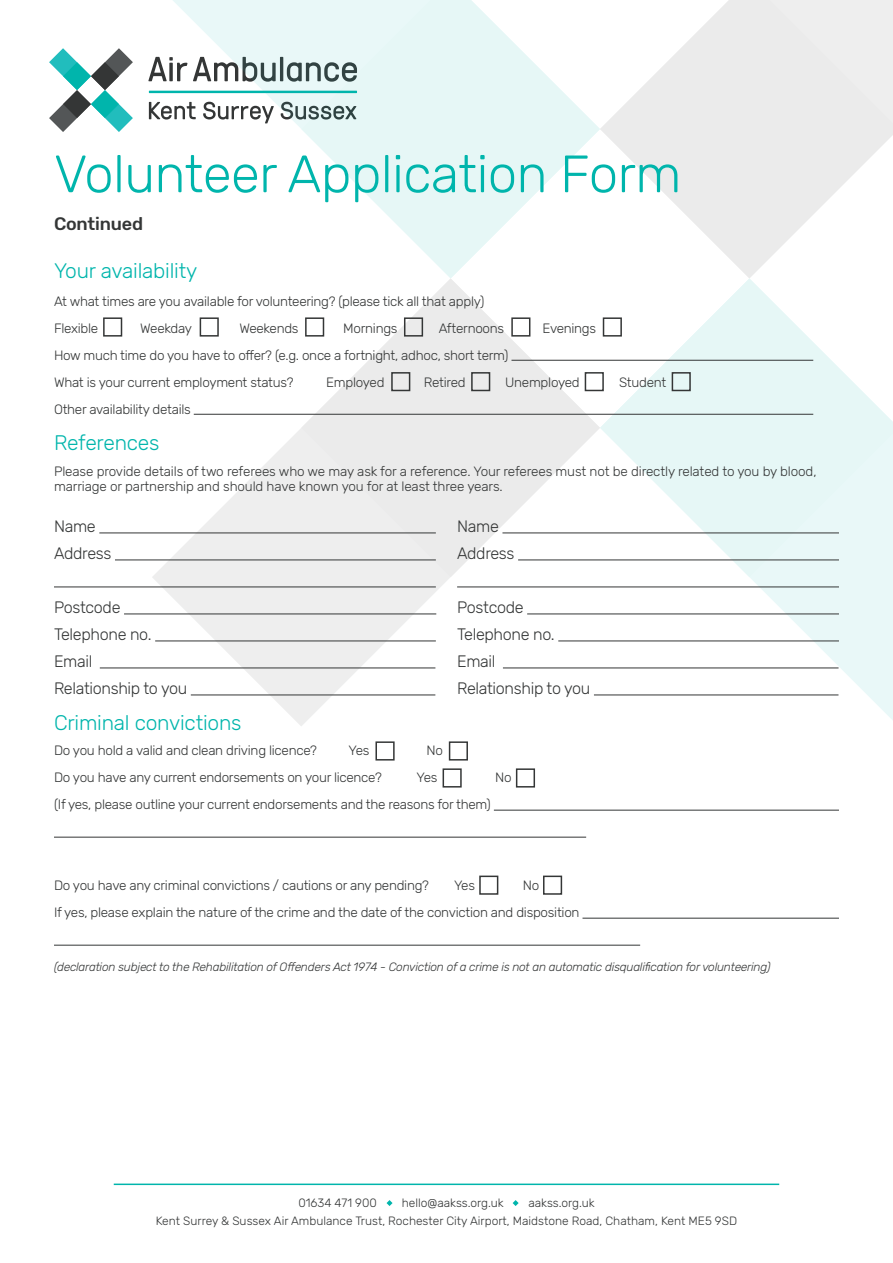
<style>
.page{position:relative;width:893px;height:1263px;background:#fff}
.page>*{position:absolute;margin:0;border:0;box-sizing:border-box;transform-origin:0 0}
.t1{font:300 52.5px "Rubik";letter-spacing:-.01em;color:#00b5ac}
.t2{font:300 21px "Rubik";letter-spacing:-.01em;color:#00b5ac}
.t3{font:500 18px "Rubik";letter-spacing:-.01em;color:#343636}
.t4{font:300 16.5px/27px "Rubik";letter-spacing:-.02em;color:#343636}
.t5{font:300 13.5px/15px "Rubik";letter-spacing:-.02em;color:#343636}
.t6{font:300 12px/18px "Rubik";color:#343636}
.t7{font:italic 300 12px "Rubik";letter-spacing:-.02em;color:#343636}
</style>
<div class="page">
<svg style="left:49px;top:48px;width:84px;height:84px"></svg>
<hr style="left:149px;top:91px;width:208px;height:2px;background:#00b5ac">
<svg style="left:149px;top:102px;width:3px;height:18px"></svg>
<svg style="left:148px;top:69px;width:4px;height:12px"></svg>
<hr style="left:114px;top:1183px;width:665px;height:2px;background:#00b5ac">
<svg style="left:387px;top:1200px;width:6px;height:6px"></svg>
<svg style="left:513px;top:1200px;width:6px;height:6px"></svg>
<svg style="left:152px;top:0;width:149px;height:128px"></svg>
<svg style="left:600px;top:577px;width:293px;height:143px"></svg>
<svg style="left:600px;top:0;width:293px;height:278px;fill:#ebebeb"></svg>
<svg style="left:301px;top:0;width:299px;height:278px;fill:#e6f7f6"></svg>
<svg style="left:600px;top:278px;width:293px;height:299px;fill:#e6f7f6"></svg>
<svg style="left:152px;top:317px;width:448px;height:409px"></svg>
<svg style="left:301px;top:278px;width:299px;height:299px;fill:#ebebeb"></svg>
<hr style="left:511px;top:360px;width:302px;height:1px;background:#343636">
<hr style="left:194px;top:414px;width:619px;height:1px;background:#343636">
<hr style="left:494px;top:810px;width:345px;height:1px;background:#343636">
<hr style="left:54px;top:837px;width:532px;height:1px;background:#343636">
<hr style="left:582px;top:918px;width:257px;height:1px;background:#343636">
<hr style="left:54px;top:945px;width:586px;height:1px;background:#343636">
<div style="left:103px;top:317px;width:19px;height:20px;border:2px solid #343636"></div>
<div style="left:200px;top:317px;width:19px;height:20px;border:2px solid #343636"></div>
<div style="left:305px;top:317px;width:19px;height:20px;border:2px solid #343636"></div>
<div style="left:404px;top:317px;width:19px;height:20px;border:2px solid #343636"></div>
<div style="left:391px;top:372px;width:19px;height:19px;border:2px solid #343636"></div>
<div style="left:471px;top:372px;width:19px;height:19px;border:2px solid #343636"></div>
<div style="left:585px;top:372px;width:19px;height:19px;border:2px solid #343636"></div>
<div style="left:672px;top:372px;width:19px;height:19px;border:2px solid #343636"></div>
<div style="left:511px;top:317px;width:19px;height:20px;border:2px solid #343636"></div>
<div style="left:603px;top:317px;width:19px;height:20px;border:2px solid #343636"></div>
<hr style="left:99px;top:532px;width:337px;height:1px;background:#343636">
<hr style="left:115px;top:559px;width:321px;height:1px;background:#343636">
<hr style="left:54px;top:586px;width:382px;height:1px;background:#343636">
<hr style="left:124px;top:613px;width:312px;height:1px;background:#343636">
<hr style="left:155px;top:640px;width:281px;height:1px;background:#343636">
<hr style="left:100px;top:667px;width:335px;height:1px;background:#343636">
<hr style="left:191px;top:694px;width:244px;height:1px;background:#343636">
<hr style="left:502px;top:532px;width:337px;height:1px;background:#343636">
<hr style="left:518px;top:559px;width:321px;height:1px;background:#343636">
<hr style="left:457px;top:586px;width:382px;height:1px;background:#343636">
<hr style="left:527px;top:613px;width:312px;height:1px;background:#343636">
<hr style="left:558px;top:640px;width:281px;height:1px;background:#343636">
<hr style="left:503px;top:667px;width:335px;height:1px;background:#343636">
<hr style="left:594px;top:694px;width:244px;height:1px;background:#343636">
<div style="left:375px;top:741px;width:20px;height:19px;border:2px solid #343636"></div>
<div style="left:479px;top:875px;width:19px;height:20px;border:2px solid #343636"></div>
<div style="left:449px;top:741px;width:19px;height:19px;border:2px solid #343636"></div>
<div style="left:543px;top:875px;width:19px;height:20px;border:2px solid #343636"></div>
<div style="left:443px;top:768px;width:19px;height:19px;border:2px solid #343636"></div>
<div style="left:516px;top:768px;width:19px;height:19px;border:2px solid #343636"></div>
<p class="t1" style="left:54px;top:145px;width:629px">Volunteer Application Form</p>
<p class="t3" style="left:54px;top:213px;width:91px">Continued</p>
<p class="t2" style="left:54px;top:259px;width:145px">Your availability</p>
<p class="t5" style="left:54px;top:294px;width:432px">At what times are you available for volunteering? (please tick all that apply)</p>
<p class="t5" style="left:54px;top:321px;width:46px">Flexible</p>
<p class="t5" style="left:140px;top:321px;width:53px">Weekday</p>
<p class="t5" style="left:239px;top:321px;width:61px">Weekends</p>
<p class="t5" style="left:343px;top:321px;width:56px">Mornings</p>
<p class="t5" style="left:439px;top:321px;width:67px">Afternoons</p>
<p class="t5" style="left:542px;top:321px;width:55px">Evenings</p>
<p class="t5" style="left:54px;top:348px;width:456px">How much time do you have to offer? (e.g. once a fortnight, adhoc, short term)</p>
<p class="t5" style="left:54px;top:375px;width:241px">What is your current employment status?</p>
<p class="t5" style="left:326px;top:375px;width:60px">Employed</p>
<p class="t5" style="left:424px;top:375px;width:43px">Retired</p>
<p class="t5" style="left:505px;top:375px;width:76px">Unemployed</p>
<p class="t5" style="left:619px;top:375px;width:49px">Student</p>
<p class="t5" style="left:54px;top:402px;width:138px">Other availability details</p>
<p class="t2" style="left:54px;top:431px;width:107px">References</p>
<p class="t5" style="left:54px;top:464px;width:764px">Please provide details of two referees who we may ask for a reference. Your referees must not be directly related to you by blood, marriage or partnership and should have known you for at least three years.</p>
<p class="t4" style="left:54px;top:513px;width:59px">Name<br>Address</p>
<p class="t4" style="left:54px;top:594px;width:68px">Postcode</p>
<p class="t4" style="left:54px;top:621px;width:99px">Telephone no.</p>
<p class="t4" style="left:54px;top:648px;width:40px">Email</p>
<p class="t4" style="left:54px;top:675px;width:135px">Relationship to you</p>
<p class="t2" style="left:54px;top:711px;width:189px">Criminal convictions</p>
<p class="t4" style="left:457px;top:513px;width:59px">Name<br>Address</p>
<p class="t4" style="left:457px;top:594px;width:68px">Postcode</p>
<p class="t4" style="left:457px;top:621px;width:99px">Telephone no.</p>
<p class="t4" style="left:457px;top:648px;width:40px">Email</p>
<p class="t4" style="left:457px;top:675px;width:135px">Relationship to you</p>
<p class="t5" style="left:54px;top:744px;width:265px">Do you hold a valid and clean driving licence?</p>
<p class="t5" style="left:349px;top:744px;width:22px">Yes</p>
<p class="t5" style="left:427px;top:744px;width:18px">No</p>
<p class="t5" style="left:54px;top:771px;width:329px">Do you have any current endorsements on your licence?</p>
<p class="t5" style="left:417px;top:771px;width:22px">Yes</p>
<p class="t5" style="left:495px;top:771px;width:18px">No</p>
<p class="t5" style="left:54px;top:798px;width:438px">(If yes, please outline your current endorsements and the reasons for them)</p>
<p class="t5" style="left:54px;top:879px;width:377px">Do you have any criminal convictions / cautions or any pending?</p>
<p class="t5" style="left:454px;top:879px;width:22px">Yes</p>
<p class="t5" style="left:523px;top:879px;width:18px">No</p>
<p class="t5" style="left:54px;top:906px;width:527px">If yes, please explain the nature of the crime and the date of the conviction and disposition</p>
<p class="t7" style="left:54px;top:961px;width:718px">(declaration subject to the Rehabilitation of Offenders Act 1974 - Conviction of a crime is not an automatic disqualification for volunteering)</p>
<p class="t6" style="left:156px;top:1194px;width:583px;text-indent:373px">aakss.org.uk<br>Kent Surrey &amp; Sussex Air Ambulance Trust, Rochester City Airport, Maidstone Road, Chatham, Kent ME5 9SD</p>
<p class="t6" style="left:298px;top:1194px;width:80px">01634 471 900</p>
<p class="t6" style="left:402px;top:1194px;width:104px">hello@aakss.org.uk</p>
</div>
